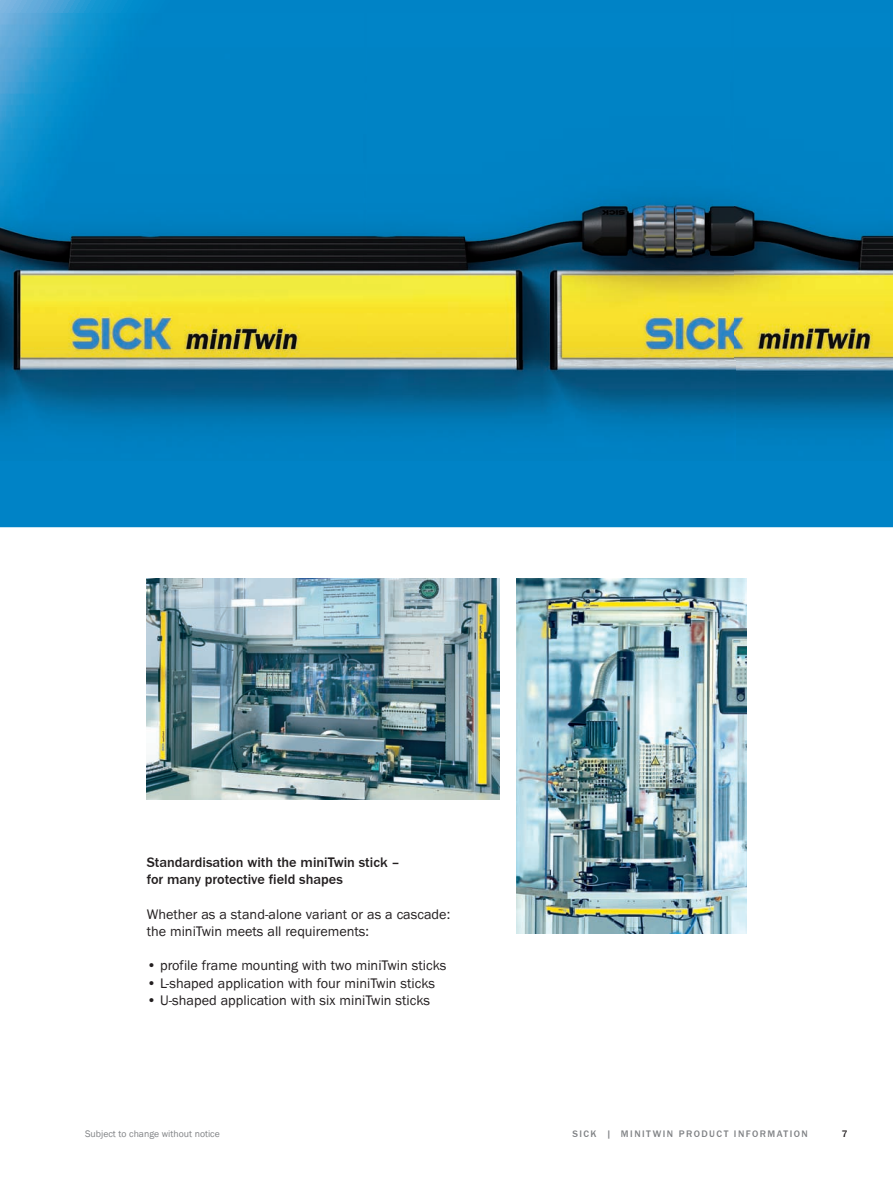
<style>
.page{position:relative;width:893px;height:1188px;background:#fff}
.page>*{position:absolute;margin:0;border:0;box-sizing:border-box;transform-origin:0 0}
.t1{font:14.25px/17.2px "SICK Franklin";color:#231f20}
.t2{font:500 14.25px/17px "SICK Franklin";color:#231f20}
.t3{font:500 9.75px "SICK Franklin";letter-spacing:.15em;color:#808285}
.t4{font:9.75px "SICK Franklin";color:#808285}
.t5{font:500 9.75px "SICK Franklin";color:#231f20}
</style>
<div class="page">
<img style="left:517px;top:578px;width:229px;height:355px">
<img style="left:147px;top:578px;width:353px;height:221px">
<div style="left:0;top:0;width:893px;height:527px;background:#0083c6"></div>
<img style="left:0;top:14px;width:893px;height:446px">
<p class="t2" style="left:147px;top:854px;width:255px">Standardisation with the miniTwin stick – for many protective field shapes</p>
<p class="t1" style="left:147px;top:905px;width:305px">Whether as a stand-alone variant or as a cascade: the miniTwin meets all requirements:</p>
<p class="t1" style="left:147px;top:957px;width:301px">• profile frame mounting with two miniTwin sticks</p>
<p class="t1" style="left:147px;top:974px;width:290px">• L-shaped application with four miniTwin sticks</p>
<p class="t1" style="left:147px;top:992px;width:285px">• U-shaped application with six miniTwin sticks</p>
<p class="t4" style="left:85px;top:1128px;width:136px">Subject to change without notice</p>
<p class="t3" style="left:572px;top:1128px;width:237px">SICk | MINITWIN PRODUCT INFORMATION</p>
<p class="t5" style="left:842px;top:1128px;width:7px">7</p>
</div>
